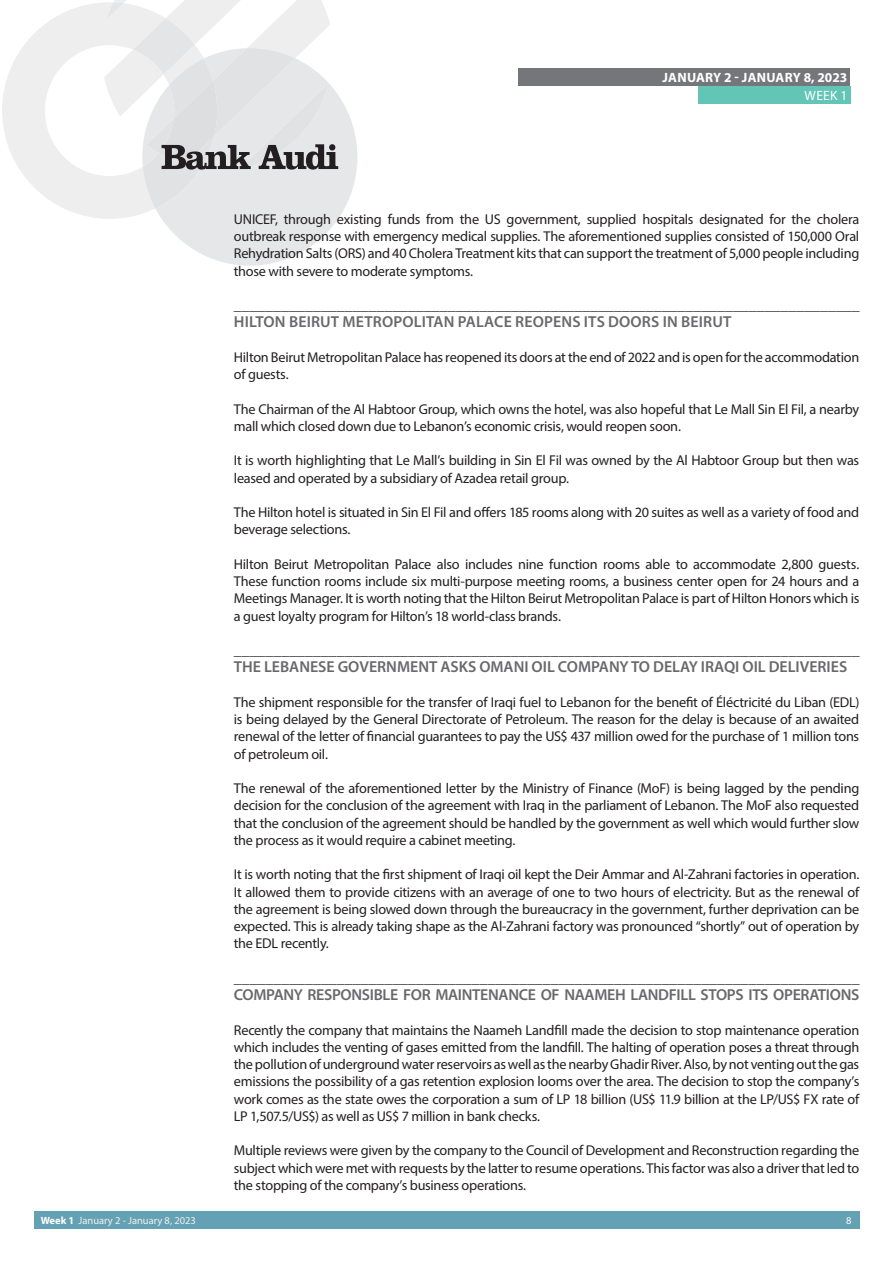
<style>
.page{position:relative;width:893px;height:1263px;background:#fff}
.page>*{position:absolute;margin:0;border:0;box-sizing:border-box;transform-origin:0 0}
.t1{font:600 15.9px "Myriad Pro";color:#69696c}
.t2{font:600 15.9px "Myriad Pro";letter-spacing:-.02em;color:#69696c}
.t3{font:15.75px "Myriad Pro";color:#3e3e3f}
.t4{font:14.25px/17.2px "Myriad Pro";letter-spacing:-.02em;color:#231f20;text-align:justify}
.t5{font:700 13.5px "Myriad Pro";letter-spacing:.02em;color:#fff}
.t6{font:13.5px "Myriad Pro";color:#fff}
.t7{font:10.5px "Myriad Pro";color:#f1f0ee}
.t8{font:10.5px "Myriad Pro";color:#fff}
.s1{font-weight:700;color:#fff}
</style>
<div class="page">
<div style="left:34px;top:1212px;width:826px;height:17px;background:#65a1b4"></div>
<div style="left:519px;top:68px;width:331px;height:17px;background:#757679"></div>
<div style="left:698px;top:86px;width:152px;height:17px;background:#62c5b6"></div>
<svg style="left:162px;top:95px;width:195px;height:171px;fill:#e6e7e9"></svg>
<svg style="left:2px;top:0;width:336px;height:219px"></svg>
<p class="t5" style="left:662px;top:68px;width:186px">JANUARY 2 - JANUARY 8, 2023</p>
<p class="t6" style="left:805px;top:87px;width:44px">WEEK 1</p>
<p class="t7" style="left:41px;top:1214px;width:157px"><span class="s1">Week 1</span> January 2 - January 8, 2023</p>
<p class="t4" style="left:234px;top:210px;width:627px">UNICEF, through existing funds from the US government, supplied hospitals designated for the cholera outbreak response with emergency medical supplies. The aforementioned supplies consisted of 150,000 Oral Rehydration Salts (ORS) and 40 Cholera Treatment kits that can support the treatment of 5,000 people including those with severe to moderate symptoms.</p>
<p class="t3" style="left:234px;top:295px;width:627px">_______________________________________________________________________________</p>
<p class="t1" style="left:234px;top:312px;width:499px">HILTON BEIRUT METROPOLITAN PALACE REOPENS ITS DOORS IN BEIRUT</p>
<p class="t4" style="left:234px;top:348px;width:627px">Hilton Beirut Metropolitan Palace has reopened its doors at the end of 2022 and is open for the accommodation of guests.</p>
<p class="t4" style="left:234px;top:400px;width:627px">The Chairman of the Al Habtoor Group, which owns the hotel, was also hopeful that Le Mall Sin El Fil, a nearby mall which closed down due to Lebanon’s economic crisis, would reopen soon.</p>
<p class="t4" style="left:234px;top:452px;width:627px">It is worth highlighting that Le Mall’s building in Sin El Fil was owned by the Al Habtoor Group but then was leased and operated by a subsidiary of Azadea retail group.</p>
<p class="t4" style="left:234px;top:503px;width:627px">The Hilton hotel is situated in Sin El Fil and offers 185 rooms along with 20 suites as well as a variety of food and beverage selections.</p>
<p class="t4" style="left:234px;top:555px;width:627px">Hilton Beirut Metropolitan Palace also includes nine function rooms able to accommodate 2,800 guests.<br>These function rooms include six multi-purpose meeting rooms, a business center open for 24 hours and a Meetings Manager. It is worth noting that the Hilton Beirut Metropolitan Palace is part of Hilton Honors which is a guest loyalty program for Hilton’s 18 world-class brands.</p>
<p class="t3" style="left:234px;top:640px;width:627px">_______________________________________________________________________________</p>
<p class="t1" style="left:234px;top:657px;width:615px">THE LEBANESE GOVERNMENT ASKS OMANI OIL COMPANY TO DELAY IRAQI OIL DELIVERIES</p>
<p class="t4" style="left:234px;top:693px;width:627px">The shipment responsible for the transfer of Iraqi fuel to Lebanon for the benefit of Éléctricité du Liban (EDL) is being delayed by the General Directorate of Petroleum. The reason for the delay is because of an awaited renewal of the letter of financial guarantees to pay the US$ 437 million owed for the purchase of 1 million tons of petroleum oil.</p>
<p class="t4" style="left:234px;top:779px;width:627px">The renewal of the aforementioned letter by the Ministry of Finance (MoF) is being lagged by the pending decision for the conclusion of the agreement with Iraq in the parliament of Lebanon. The MoF also requested that the conclusion of the agreement should be handled by the government as well which would further slow the process as it would require a cabinet meeting.</p>
<p class="t4" style="left:234px;top:866px;width:627px">It is worth noting that the first shipment of Iraqi oil kept the Deir Ammar and Al-Zahrani factories in operation.<br>It allowed them to provide citizens with an average of one to two hours of electricity. But as the renewal of the agreement is being slowed down through the bureaucracy in the government, further deprivation can be expected. This is already taking shape as the Al-Zahrani factory was pronounced “shortly” out of operation by the EDL recently.</p>
<p class="t3" style="left:234px;top:968px;width:627px">_______________________________________________________________________________</p>
<p class="t2" style="left:234px;top:985px;width:627px">COMPANY RESPONSIBLE FOR MAINTENANCE OF NAAMEH LANDFILL STOPS ITS OPERATIONS</p>
<p class="t4" style="left:234px;top:1021px;width:627px">Recently the company that maintains the Naameh Landfill made the decision to stop maintenance operation which includes the venting of gases emitted from the landfill. The halting of operation poses a threat through the pollution of underground water reservoirs as well as the nearby Ghadir River. Also, by not venting out the gas emissions the possibility of a gas retention explosion looms over the area. The decision to stop the company’s work comes as the state owes the corporation a sum of LP 18 billion (US$ 11.9 billion at the LP/US$ FX rate of LP 1,507.5/US$) as well as US$ 7 million in bank checks.</p>
<p class="t4" style="left:234px;top:1142px;width:627px">Multiple reviews were given by the company to the Council of Development and Reconstruction regarding the subject which were met with requests by the latter to resume operations. This factor was also a driver that led to the stopping of the company’s business operations.</p>
<p class="t8" style="left:846px;top:1213px;width:7px">8</p>
</div>
